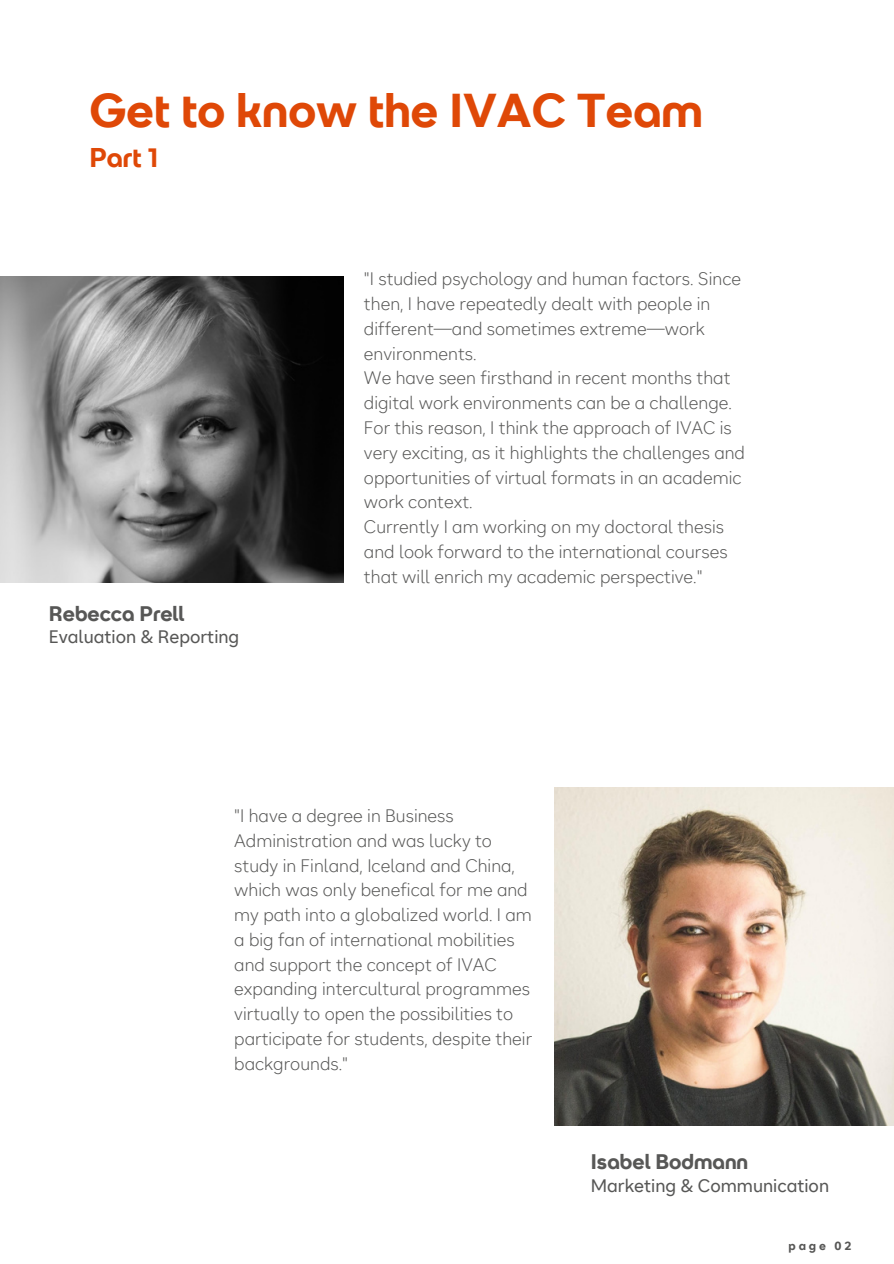
<style>
.page{position:relative;width:894px;height:1264px;background:#fff}
.page>*{position:absolute;margin:0;border:0;box-sizing:border-box;transform-origin:0 0}
.t1{font:700 47.25px "SRH Headline";color:#df4807}
.t2{font:700 27px "SRH Headline";color:#df4807}
.t3{font:700 21px "SRH Headline";color:#575756}
.t4{font:300 18px/24.8px "SRH Text";color:#575756}
.t5{font:18px "SRH Text";color:#575756}
.t6{font:700 12px "SRH Text";letter-spacing:.24em;color:#575756}
</style>
<div class="page">
<img style="left:0;top:277px;width:343px;height:305px">
<img style="left:554px;top:787px;width:339px;height:338px">
<p class="t1" style="left:89px;top:93px;width:615px">Get to know the IVAC Team</p>
<p class="t2" style="left:89px;top:147px;width:71px">Part 1</p>
<p class="t3" style="left:49px;top:605px;width:137px">Rebecca Prell</p>
<p class="t5" style="left:49px;top:630px;width:192px">Evaluation &amp; Reporting</p>
<p class="t4" style="left:364px;top:268px;width:378px">"I studied psychology and human factors. Since then, I have repeatedly dealt with people in different—and sometimes extreme—work environments.</p>
<p class="t4" style="left:364px;top:368px;width:382px">We have seen firsthand in recent months that digital work environments can be a challenge.<br>For this reason, I think the approach of IVAC is very exciting, as it highlights the challenges and opportunities of virtual formats in an academic work context.</p>
<p class="t4" style="left:364px;top:516px;width:365px">Currently I am working on my doctoral thesis and look forward to the international courses that will enrich my academic perspective."</p>
<p class="t4" style="left:234px;top:805px;width:299px">"I have a degree in Business Administration and was lucky to study in Finland, Iceland and China, which was only benefical for me and my path into a globalized world. I am a big fan of international mobilities and support the concept of IVAC expanding intercultural programmes virtually to open the possibilities to participate for students, despite their backgrounds."</p>
<p class="t3" style="left:590px;top:1153px;width:159px">Isabel Bodmann</p>
<p class="t5" style="left:590px;top:1178px;width:240px">Marketing &amp; Communication</p>
<p class="t6" style="left:788px;top:1240px;width:65px">page 02</p>
</div>
